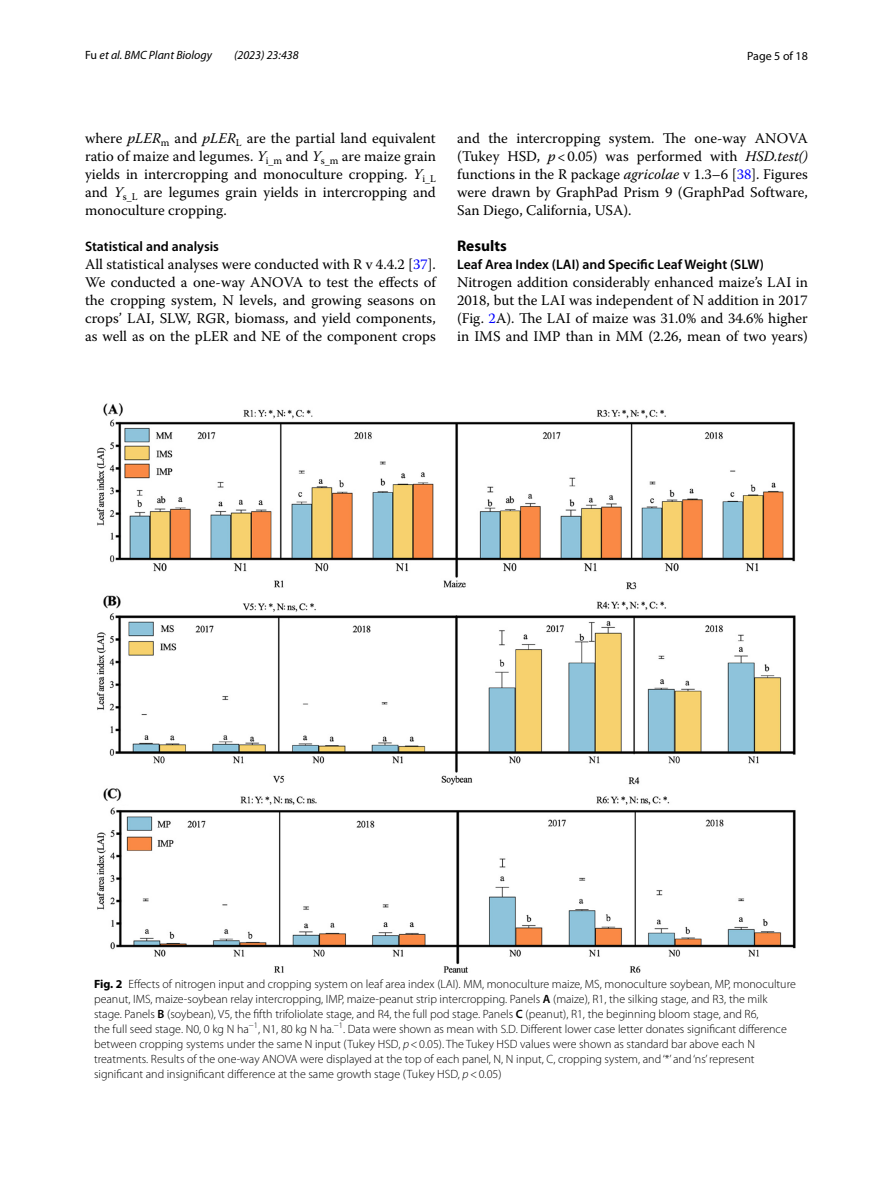
<style>
.page{position:relative;width:893px;height:1187px;background:#fff}
.page>*{position:absolute;margin:0;border:0;box-sizing:border-box;transform-origin:0 0}
.t1{font:700 15.45px "Myriad Pro";color:#000}
.t2{font:14.7px/18px "Warnock Pro";color:#000;text-align:justify}
.t3{font:600 13.8px "Myriad Pro";color:#000}
.t4{font:300 12px/15px "Myriad Pro";color:#000}
.t5{font:italic 12px "Myriad Pro";color:#000}
.t6{font:12px "Myriad Pro";color:#000}
.s1{font-style:normal}
.s2{font-style:italic}
.s3{color:#00f}
.s4{font-weight:700}
.s5{font-weight:600}
</style>
<div class="page">
<img style="left:96px;top:403px;width:700px;height:569px">
<p class="t5" style="left:85px;top:48px;width:129px"><span class="s1">Fu</span> et al. BMC Plant Biology</p>
<p class="t5" style="left:234px;top:48px;width:66px">(2023) 23:438</p>
<p class="t6" style="left:747px;top:48px;width:62px">Page 5 of 18</p>
<p class="t2" style="left:85px;top:128px;width:352px">where <span class="s2">pLER</span><sub>m</sub> and <span class="s2">pLER</span><sub>L</sub> are the partial land equivalent ratio of maize and legumes. <span class="s2">Y</span><sub>i_m</sub> and <span class="s2">Y</span><sub>s_m</sub> are maize grain yields in intercropping and monoculture cropping. <span class="s2">Y</span><sub>i_L </sub>and <span class="s2">Y</span><sub>s_L</sub> are legumes grain yields in intercropping and monoculture cropping.</p>
<p class="t3" style="left:85px;top:237px;width:136px">Statistical and analysis</p>
<p class="t2" style="left:85px;top:254px;width:352px">All statistical analyses were conducted with R v 4.4.2 [<span class="s3">37</span>].<br>We conducted a one-way ANOVA to test the effects of the cropping system, N levels, and growing seasons on crops’ LAI, SLW, RGR, biomass, and yield components, as well as on the pLER and NE of the component crops</p>
<p class="t2" style="left:457px;top:128px;width:352px">and the intercropping system. The one-way ANOVA (Tukey HSD, <span class="s2">p</span>&lt;0.05) was performed with <span class="s2">HSD.test() </span>functions in the R package <span class="s2">agricolae</span> v 1.3–6 [<span class="s3">38</span>]. Figures were drawn by GraphPad Prism 9 (GraphPad Software, San Diego, California, USA).</p>
<p class="t1" style="left:457px;top:235px;width:51px">Results</p>
<p class="t3" style="left:457px;top:255px;width:308px">Leaf Area Index (LAI) and Specific Leaf Weight (SLW)</p>
<p class="t2" style="left:457px;top:272px;width:352px">Nitrogen addition considerably enhanced maize’s LAI in 2018, but the LAI was independent of N addition in 2017 (Fig. <span class="s3">2</span>A). The LAI of maize was 31.0% and 34.6% higher in IMS and IMP than in MM (2.26, mean of two years)</p>
<p class="t4" style="left:94px;top:976px;width:703px"><span class="s4">Fig. 2</span> Effects of nitrogen input and cropping system on leaf area index (LAI). MM, monoculture maize, MS, monoculture soybean, MP, monoculture peanut, IMS, maize-soybean relay intercropping, IMP, maize-peanut strip intercropping. Panels <span class="s5">A</span> (maize), R1, the silking stage, and R3, the milk stage. Panels <span class="s5">B</span> (soybean), V5, the fifth trifoliolate stage, and R4, the full pod stage. Panels <span class="s5">C</span> (peanut), R1, the beginning bloom stage, and R6,<br>the full seed stage. N0, 0 kg N ha<sup>−1</sup>, N1, 80 kg N ha.<sup>−1</sup>. Data were shown as mean with S.D. Different lower case letter donates significant difference between cropping systems under the same N input (Tukey HSD, <span class="s2">p</span>&lt;0.05). The Tukey HSD values were shown as standard bar above each N treatments. Results of the one-way ANOVA were displayed at the top of each panel, N, N input, C, cropping system, and‘*’ and‘ns’ represent significant and insignificant difference at the same growth stage (Tukey HSD, <span class="s2">p</span>&lt;0.05)</p>
</div>
